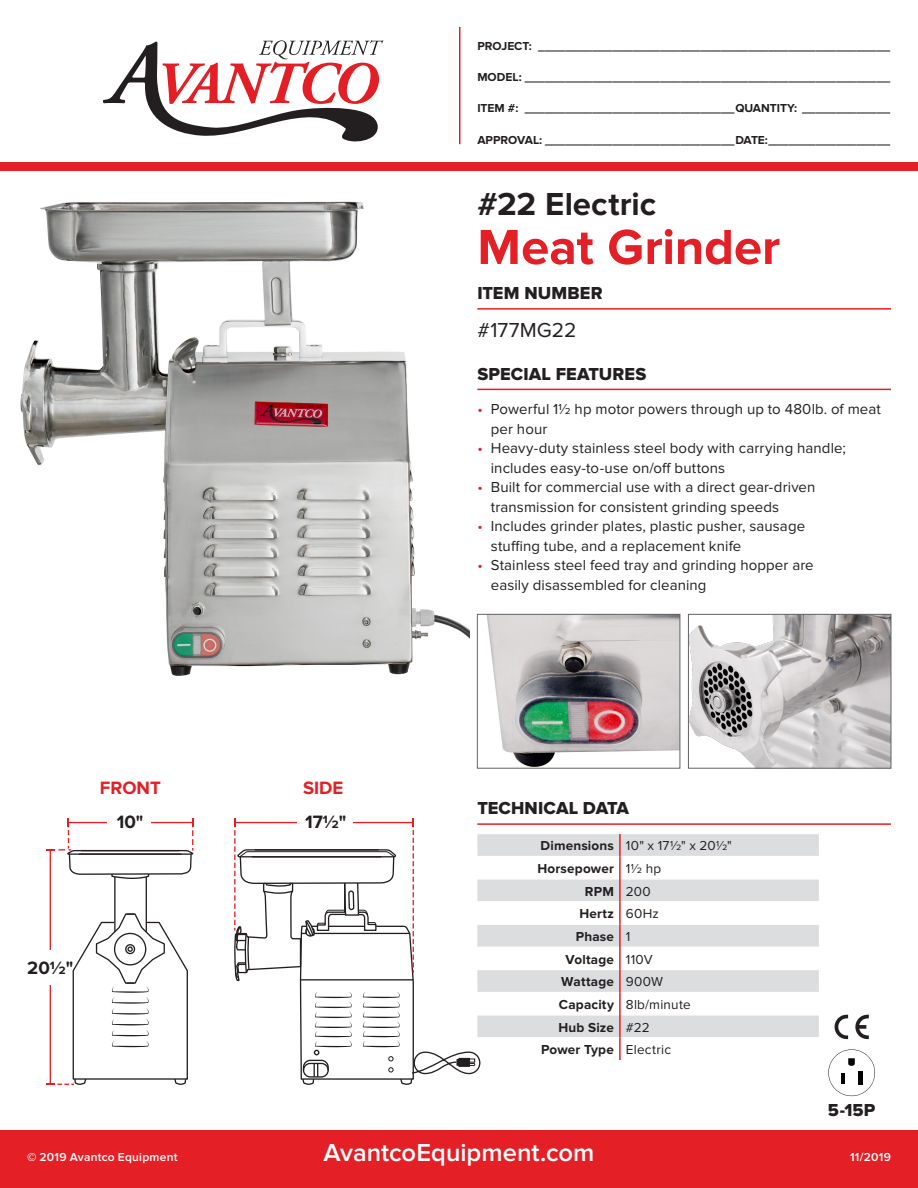
<style>
.page{position:relative;width:918px;height:1188px;background:#fff}
.page>*{position:absolute;margin:0;border:0;box-sizing:border-box;transform-origin:0 0}
.t1{font:700 51px "Proxima Nova";letter-spacing:-.005em;color:#e41f25}
.Series_Page_-_Series{font:700 33px "Proxima Nova";letter-spacing:.005em;color:#231f20}
.t2{font:600 25.5px "Proxima Nova";color:#fff}
.t3{font:21px "Proxima Nova";letter-spacing:.005em;color:#231f20}
.t4{font:700 18.6px "Proxima Nova";color:#231f20}
.t5{font:700 18.6px "Proxima Nova";color:#e41f25}
.t6{font:18px "Proxima Nova Extrabld";letter-spacing:.005em;color:#231f20}
.t7{font:15px/19.5px "Proxima Nova";letter-spacing:.005em;color:#231f20}
.Categories{font:700 13.5px "Proxima Nova";letter-spacing:.015em;color:#231f20}
.Data{font:13.5px "Proxima Nova";letter-spacing:.015em;color:#231f20}
.t8{font:700 12px "Proxima Nova";color:#231f20}
.t9{font:600 12px "Proxima Nova";letter-spacing:.02em;color:#fff}
.s1{color:#e41f25}
.s2{font-weight:900}
</style>
<div class="page">
<div style="left:0;top:1131px;width:918px;height:57px;background:#e41f25"></div>
<div style="left:0;top:162px;width:918px;height:8px;background:#e41f25"></div>
<hr style="left:459px;top:27px;width:1px;height:117px;background:#e41f25">
<svg style="left:103px;top:40px;width:280px;height:102px"></svg>
<img style="left:20px;top:202px;width:449px;height:474px">
<hr style="left:477px;top:823px;width:414px;height:2px;background:#e41f25">
<hr style="left:477px;top:389px;width:414px;height:1px;background:#e41f25">
<hr style="left:477px;top:308px;width:414px;height:2px;background:#e41f25">
<div style="left:481px;top:834px;width:338px;height:22px;background:#dcdddf"></div>
<svg style="left:481px;top:880px;width:338px;height:157px;fill:#dcdddf"></svg>
<hr style="left:477px;top:901px;width:142px;height:1px;background:#fff">
<hr style="left:621px;top:901px;width:198px;height:1px;background:#fff">
<hr style="left:477px;top:924px;width:142px;height:1px;background:#fff">
<hr style="left:621px;top:924px;width:198px;height:1px;background:#fff">
<hr style="left:477px;top:947px;width:142px;height:1px;background:#fff">
<hr style="left:621px;top:947px;width:198px;height:1px;background:#fff">
<hr style="left:477px;top:969px;width:142px;height:1px;background:#fff">
<hr style="left:621px;top:969px;width:198px;height:1px;background:#fff">
<hr style="left:477px;top:992px;width:142px;height:1px;background:#fff">
<hr style="left:621px;top:992px;width:198px;height:1px;background:#fff">
<hr style="left:477px;top:1015px;width:142px;height:1px;background:#fff">
<hr style="left:621px;top:1015px;width:198px;height:1px;background:#fff">
<hr style="left:619px;top:834px;width:2px;height:22px;background:#e41f25">
<hr style="left:619px;top:856px;width:2px;height:23px;background:#e41f25">
<hr style="left:619px;top:879px;width:2px;height:23px;background:#e41f25">
<hr style="left:619px;top:902px;width:2px;height:22px;background:#e41f25">
<hr style="left:619px;top:924px;width:2px;height:23px;background:#e41f25">
<hr style="left:619px;top:947px;width:2px;height:23px;background:#e41f25">
<hr style="left:619px;top:970px;width:2px;height:22px;background:#e41f25">
<hr style="left:619px;top:992px;width:2px;height:23px;background:#e41f25">
<hr style="left:619px;top:1015px;width:2px;height:23px;background:#e41f25">
<hr style="left:619px;top:1038px;width:2px;height:22px;background:#e41f25">
<svg style="left:828px;top:1049px;width:47px;height:47px"></svg>
<div style="left:858px;top:1071px;width:5px;height:14px;background:#000"></div>
<hr style="left:841px;top:1073px;width:4px;height:11px;background:#000">
<svg style="left:835px;top:1014px;width:13px;height:25px"></svg>
<svg style="left:855px;top:1014px;width:14px;height:25px"></svg>
<svg style="left:234px;top:818px;width:247px;height:267px"></svg>
<svg style="left:46px;top:818px;width:148px;height:267px"></svg>
<div style="left:41px;top:950px;width:17px;height:35px;background:#fff"></div>
<div style="left:297px;top:810px;width:56px;height:22px;background:#fff"></div>
<div style="left:107px;top:810px;width:43px;height:22px;background:#fff"></div>
<img style="left:487px;top:616px;width:191px;height:150px">
<div style="left:477px;top:614px;width:203px;height:154px;border:1px solid #636366"></div>
<img style="left:690px;top:616px;width:199px;height:150px">
<div style="left:688px;top:614px;width:203px;height:154px;border:1px solid #636366"></div>
<p class="t8" style="left:477px;top:39px;width:414px">PROJECT: ____________________________________________________</p>
<p class="t8" style="left:477px;top:70px;width:414px">MODEL: ______________________________________________________</p>
<p class="t8" style="left:477px;top:101px;width:414px">ITEM #: _______________________________QUANTITY: _____________</p>
<p class="t8" style="left:477px;top:133px;width:414px">APPROVAL: ____________________________DATE:__________________</p>
<p class="Series_Page_-_Series" style="left:477px;top:185px;width:180px">#22 Electric</p>
<p class="t1" style="left:477px;top:218px;width:304px">Meat Grinder</p>
<p class="t6" style="left:477px;top:283px;width:127px">ITEM NUMBER</p>
<p class="t3" style="left:477px;top:318px;width:101px">#177MG22</p>
<p class="t6" style="left:477px;top:363px;width:171px">SPECIAL FEATURES</p>
<p class="t5" style="left:100px;top:777px;width:63px">FRONT</p>
<p class="t5" style="left:303px;top:777px;width:42px">SIDE</p>
<p class="t4" style="left:117px;top:811px;width:28px">10"</p>
<p class="t4" style="left:305px;top:811px;width:43px">171⁄2"</p>
<p class="t4" style="left:27px;top:957px;width:48px">201⁄2"</p>
<p class="t7" style="left:491px;top:400px;width:392px;text-indent:-14px"><span class="s1">•</span> Powerful 11/2 hp motor powers through up to 480lb. of meat per hour</p>
<p class="t7" style="left:491px;top:439px;width:357px;text-indent:-14px"><span class="s1">•</span> Heavy-duty stainless steel body with carrying handle; includes easy-to-use on/off buttons</p>
<p class="t7" style="left:491px;top:478px;width:326px;text-indent:-14px"><span class="s1">•</span> Built for commercial use with a direct gear-driven transmission for consistent grinding speeds</p>
<p class="t7" style="left:491px;top:517px;width:316px;text-indent:-14px"><span class="s1">•</span> Includes grinder plates, plastic pusher, sausage stuffing tube, and a replacement knife</p>
<p class="t7" style="left:491px;top:556px;width:324px;text-indent:-14px"><span class="s1">•</span> Stainless steel feed tray and grinding hopper are easily disassembled for cleaning</p>
<p class="t6" style="left:477px;top:798px;width:153px">TECHNICAL DATA</p>
<p class="Categories" style="left:541px;top:838px;width:75px">Dimensions</p>
<p class="Data" style="left:626px;top:838px;width:107px">10" x 171/2" x 201/2"</p>
<p class="Categories" style="left:537px;top:861px;width:78px">Horsepower</p>
<p class="Data" style="left:626px;top:861px;width:37px">11/2 hp</p>
<p class="Categories" style="left:585px;top:883px;width:31px">RPM</p>
<p class="Data" style="left:626px;top:883px;width:26px">200</p>
<p class="Categories" style="left:579px;top:906px;width:36px">Hertz</p>
<p class="Data" style="left:626px;top:906px;width:34px">60Hz</p>
<p class="Categories" style="left:576px;top:929px;width:40px">Phase</p>
<p class="Data" style="left:626px;top:929px;width:6px">1</p>
<p class="Categories" style="left:566px;top:951px;width:50px">Voltage</p>
<p class="Data" style="left:626px;top:951px;width:28px">110V</p>
<p class="Categories" style="left:561px;top:974px;width:54px">Wattage</p>
<p class="Data" style="left:626px;top:974px;width:39px">900W</p>
<p class="Categories" style="left:559px;top:997px;width:57px">Capacity</p>
<p class="Data" style="left:626px;top:997px;width:66px">8lb/minute</p>
<p class="Categories" style="left:558px;top:1019px;width:57px">Hub Size</p>
<p class="Data" style="left:626px;top:1019px;width:25px">#22</p>
<p class="Categories" style="left:541px;top:1042px;width:74px">Power Type</p>
<p class="Data" style="left:626px;top:1042px;width:47px">Electric</p>
<p class="t6" style="left:828px;top:1100px;width:49px">5-15P</p>
<p class="t2" style="left:324px;top:1138px;width:272px">AvantcoEquipment.com</p>
<p class="t9" style="left:27px;top:1150px;width:152px"><span class="s2">©</span> 2019 Avantco Equipment</p>
<p class="t9" style="left:850px;top:1150px;width:42px">11/2019</p>
</div>
